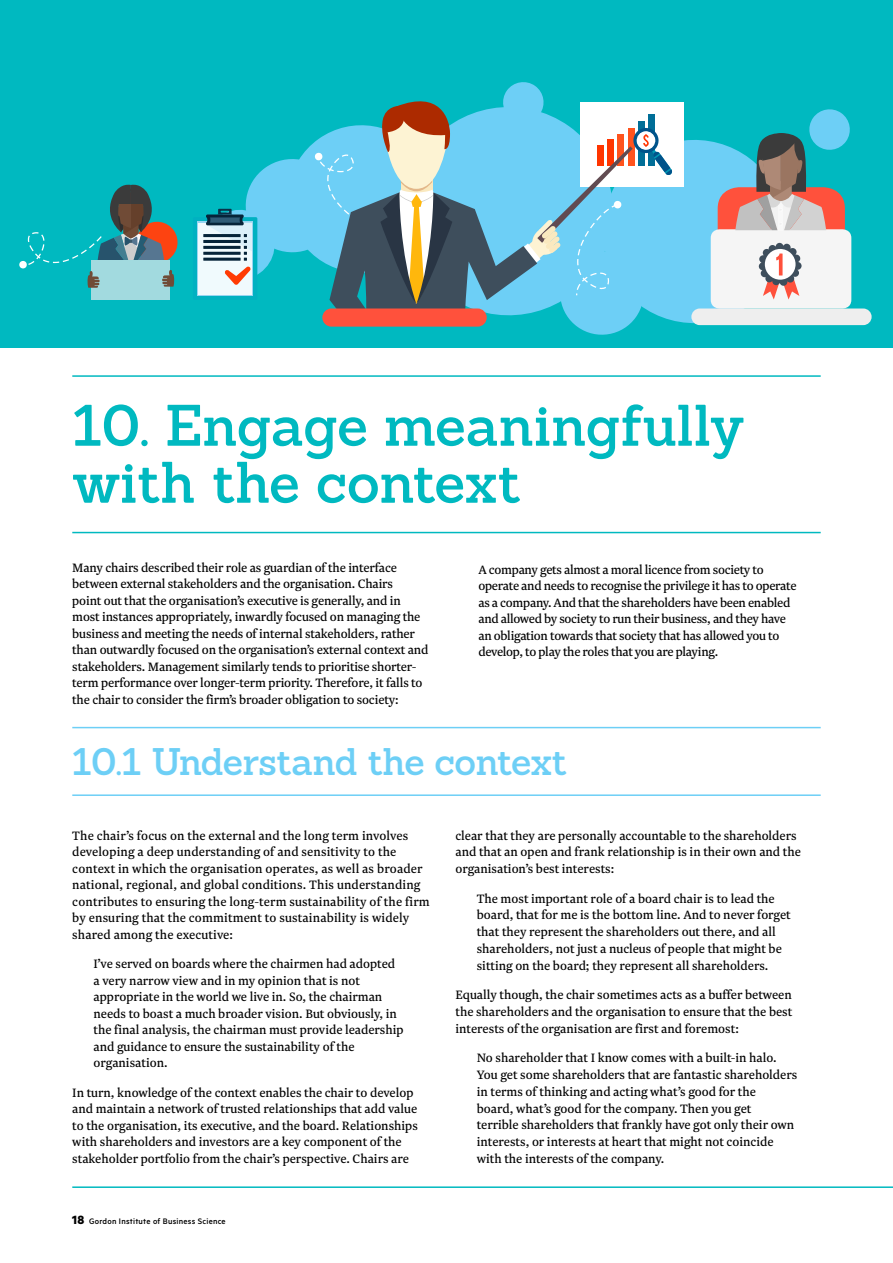
<style>
.page{position:relative;width:893px;height:1263px;background:#fff}
.page>*{position:absolute;margin:0;border:0;box-sizing:border-box;transform-origin:0 0}
.t1{font:600 57px/57px "Sanchez";letter-spacing:-.015em;color:#00b9c0}
.t2{font:600 37.5px "Sanchez";letter-spacing:-.02em;color:#6dcff6}
.t3{font:14.25px/16.5px "Newzald";color:#000}
.t4{font:14.25px/16.5px "Newzald";letter-spacing:-.02em;color:#000}
.t5{font:500 9px "Metric";letter-spacing:.025em;color:#000}
.s1{font-weight:700;font-size:13.5px}
</style>
<div class="page">
<hr style="left:72px;top:532px;width:749px;height:1px;background:#00b9c0">
<hr style="left:72px;top:375px;width:749px;height:2px;background:#00b9c0">
<hr style="left:72px;top:727px;width:749px;height:1px;background:#6dcff6">
<hr style="left:72px;top:794px;width:749px;height:2px;background:#6dcff6">
<hr style="left:72px;top:1186px;width:821px;height:2px;background:#00b9c0">
<div style="left:0;top:0;width:893px;height:348px;background:#00b9c0"></div>
<svg style="left:193px;top:217px;width:64px;height:83px"></svg>
<div style="left:198px;top:223px;width:54px;height:71px;background:#f0fafd"></div>
<div style="left:691px;top:308px;width:181px;height:17px;background:#eee;border-radius:8px"></div>
<svg style="left:200px;top:82px;width:652px;height:253px"></svg>
<div style="left:92px;top:260px;width:78px;height:40px;background:#a2dadf"></div>
<svg style="left:19px;top:184px;width:159px;height:104px"></svg>
<h1 class="t1" style="left:72px;top:396px;width:674px">10. Engage meaningfully with the context</h1>
<p class="t3" style="left:72px;top:559px;width:358px">Many chairs described their role as guardian of the interface between external stakeholders and the organisation. Chairs<br>point out that the organisation’s executive is generally, and in most instances appropriately, inwardly focused on managing the business and meeting the needs of internal stakeholders, rather than outwardly focused on the organisation’s external context and stakeholders. Management similarly tends to prioritise shorter&shy;term performance over longer-term priority. Therefore, it falls to the chair to consider the firm’s broader obligation to society:</p>
<p class="t4" style="left:478px;top:561px;width:320px">A company gets almost a moral licence from society to operate and needs to recognise the privilege it has to operate as a company. And that the shareholders have been enabled and allowed by society to run their business, and they have an obligation towards that society that has allowed you to develop, to play the roles that you are playing.</p>
<h2 class="t2" style="left:72px;top:736px;width:497px">10.1 Understand the context</h2>
<p class="t3" style="left:72px;top:827px;width:359px">The chair’s focus on the external and the long term involves developing a deep understanding of and sensitivity to the context in which the organisation operates, as well as broader national, regional, and global conditions. This understanding contributes to ensuring the long-term sustainability of the firm by ensuring that the commitment to sustainability is widely shared among the executive:</p>
<p class="t3" style="left:94px;top:955px;width:312px">I’ve served on boards where the chairmen had adopted a very narrow view and in my opinion that is not appropriate in the world we live in. So, the chairman needs to boast a much broader vision. But obviously, in the final analysis, the chairman must provide leadership and guidance to ensure the sustainability of the organisation.</p>
<p class="t3" style="left:72px;top:1084px;width:347px">In turn, knowledge of the context enables the chair to develop and maintain a network of trusted relationships that add value to the organisation, its executive, and the board. Relationships with shareholders and investors are a key component of the stakeholder portfolio from the chair’s perspective. Chairs are</p>
<p class="t5" style="left:72px;top:1215px;width:155px"><span class="s1">18</span> Gordon Institute of Business Science</p>
<p class="t3" style="left:455px;top:826px;width:347px">clear that they are personally accountable to the shareholders and that an open and frank relationship is in their own and the organisation’s best interests:</p>
<p class="t3" style="left:477px;top:890px;width:315px">The most important role of a board chair is to lead the board, that for me is the bottom line. And to never forget that they represent the shareholders out there, and all shareholders, not just a nucleus of people that might be sitting on the board; they represent all shareholders.</p>
<p class="t3" style="left:455px;top:986px;width:338px;text-align:justify">Equally though, the chair sometimes acts as a buffer between the shareholders and the organisation to ensure that the best interests of the organisation are first and foremost:</p>
<p class="t3" style="left:477px;top:1049px;width:322px">No shareholder that I know comes with a built-in halo.<br>You get some shareholders that are fantastic shareholders in terms of thinking and acting what’s good for the<br>board, what’s good for the company. Then you get<br>terrible shareholders that frankly have got only their own interests, or interests at heart that might not coincide with the interests of the company.</p>
</div>
